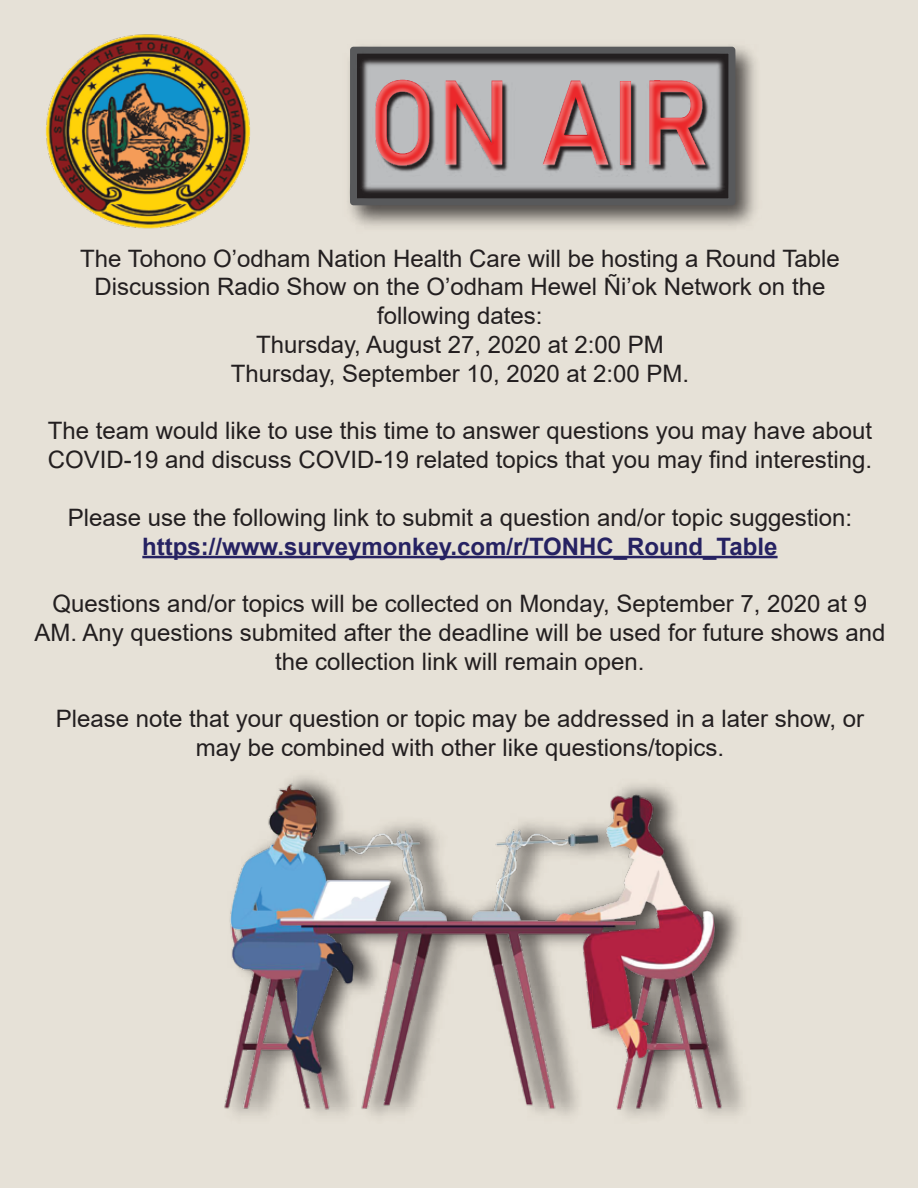
<style>
.page{position:relative;width:918px;height:1188px;background:#e6e1d7}
.page>*{position:absolute;margin:0;border:0;box-sizing:border-box;transform-origin:0 0}
.t1{font:117.9px "Bahnschrift";color:#ed1d24;scale:.91 1}
.t2{font:24px/28.8px "Arial";color:#231f20;text-align:center}
.t3{font:700 24px "Arial";color:#262262}
</style>
<div class="page">
<img style="left:224px;top:776px;width:516px;height:340px">
<hr style="left:142px;top:556px;width:636px;height:2px;background:#262262">
<img style="left:348px;top:45px;width:408px;height:181px">
<img style="left:46px;top:34px;width:204px;height:195px">
<h1 class="t1" style="left:368px;top:48px;width:378px">ON AIR</h1>
<p class="t2" style="left:80px;top:244px;width:761px">The Tohono O’odham Nation Health Care will be hosting a Round Table Discussion Radio Show on the O’odham Hewel Ñi’ok Network on the following dates:<br>Thursday, August 27, 2020 at 2:00 PM<br>Thursday, September 10, 2020 at 2:00 PM.</p>
<p class="t2" style="left:48px;top:416px;width:826px;text-align:left">The team would like to use this time to answer questions you may have about<br>COVID-19 and discuss COVID-19 related topics that you may find interesting.</p>
<p class="t2" style="left:68px;top:503px;width:786px">Please use the following link to submit a question and/or topic suggestion:</p>
<p class="t3" style="left:142px;top:529px;width:637px">https://www.surveymonkey.com/r/TONHC_Round_Table</p>
<p class="t2" style="left:34px;top:589px;width:853px">Questions and/or topics will be collected on Monday, September 7, 2020 at 9<br>AM. Any questions submited after the deadline will be used for future shows and the collection link will remain open.</p>
<p class="t2" style="left:56px;top:704px;width:810px">Please note that your question or topic may be addressed in a later show, or may be combined with other like questions/topics.</p>
</div>
